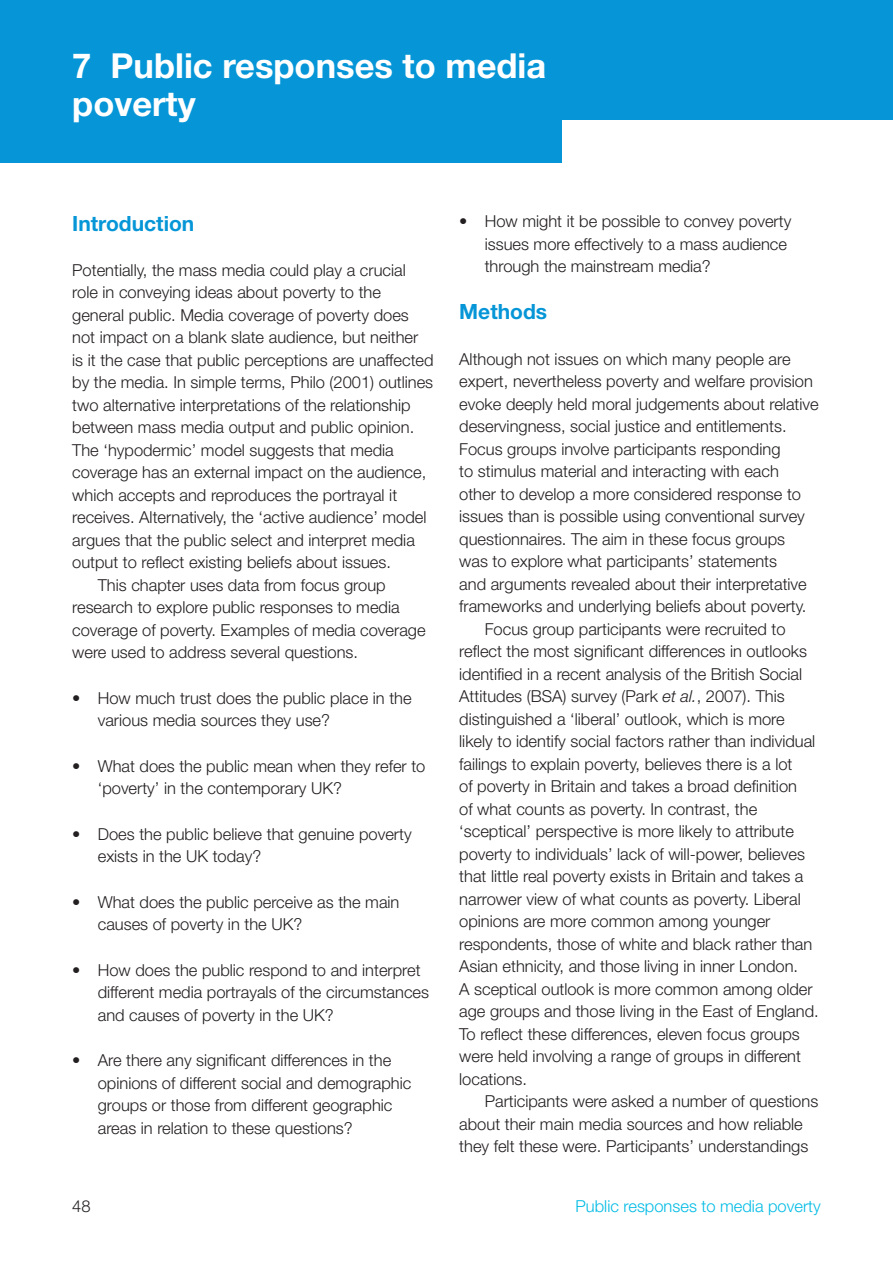
<style>
.page{position:relative;width:893px;height:1263px;background:#fff}
.page>*{position:absolute;margin:0;border:0;box-sizing:border-box;transform-origin:0 0}
.t1{font:700 34.5px/37.5px "Helvetica Neue";color:#fff}
.t2{font:700 21px "Helvetica Neue";color:#0696d7}
.t3{font:300 16.5px/22.5px "Helvetica Neue";color:#231f20}
.t4{font:300 16.5px "Helvetica Neue";color:#02bce5}
.s1{font-style:italic}
</style>
<div class="page">
<div style="left:0;top:96px;width:561px;height:67px;background:#0696d7"></div>
<div style="left:0;top:0;width:893px;height:119px;background:#0696d7"></div>
<h1 class="t1" style="left:72px;top:50px;width:475px">7 Public responses to media poverty</h1>
<p class="t2" style="left:72px;top:216px;width:124px">Introduction</p>
<p class="t3" style="left:72px;top:260px;width:335px">Potentially, the mass media could play a crucial</p>
<p class="t3" style="left:72px;top:283px;width:310px">role in conveying ideas about poverty to the</p>
<p class="t3" style="left:72px;top:305px;width:338px">general public. Media coverage of poverty does</p>
<p class="t3" style="left:72px;top:328px;width:347px">not impact on a blank slate audience, but neither</p>
<p class="t3" style="left:72px;top:350px;width:363px">is it the case that public perceptions are unaffected</p>
<p class="t3" style="left:72px;top:373px;width:362px">by the media. In simple terms, Philo (2001) outlines</p>
<p class="t3" style="left:72px;top:395px;width:340px">two alternative interpretations of the relationship</p>
<p class="t3" style="left:72px;top:418px;width:343px">between mass media output and public opinion.</p>
<p class="t3" style="left:72px;top:440px;width:323px">The ‘hypodermic’ model suggests that media</p>
<p class="t3" style="left:72px;top:463px;width:355px">coverage has an external impact on the audience,</p>
<p class="t3" style="left:72px;top:485px;width:326px">which accepts and reproduces the portrayal it</p>
<p class="t3" style="left:72px;top:508px;width:356px">receives. Alternatively, the ‘active audience’ model</p>
<p class="t3" style="left:72px;top:530px;width:344px">argues that the public select and interpret media</p>
<p class="t3" style="left:72px;top:553px;width:320px">output to reflect existing beliefs about issues.</p>
<p class="t3" style="left:98px;top:575px;width:289px">This chapter uses data from focus group</p>
<p class="t3" style="left:72px;top:598px;width:329px">research to explore public responses to media</p>
<p class="t3" style="left:72px;top:620px;width:355px">coverage of poverty. Examples of media coverage</p>
<p class="t3" style="left:72px;top:643px;width:287px">were used to address several questions.</p>
<p class="t3" style="left:98px;top:688px;width:315px;text-indent:-26px">• How much trust does the public place in the various media sources they use?</p>
<p class="t3" style="left:98px;top:756px;width:329px;text-indent:-26px">• What does the public mean when they refer to ‘poverty’ in the contemporary UK?</p>
<p class="t3" style="left:98px;top:824px;width:315px;text-indent:-26px">• Does the public believe that genuine poverty exists in the UK today?</p>
<p class="t3" style="left:98px;top:892px;width:303px;text-indent:-26px">• What does the public perceive as the main causes of poverty in the UK?</p>
<p class="t3" style="left:98px;top:960px;width:333px;text-indent:-26px">• How does the public respond to and interpret different media portrayals of the circumstances and causes of poverty in the UK?</p>
<p class="t3" style="left:98px;top:1051px;width:315px;text-indent:-26px">• Are there any significant differences in the opinions of different social and demographic groups or those from different geographic areas in relation to these questions?</p>
<p class="t3" style="left:72px;top:1196px;width:20px">48</p>
<p class="t3" style="left:485px;top:212px;width:308px;text-indent:-26px">• How might it be possible to convey poverty issues more effectively to a mass audience through the mainstream media?</p>
<p class="t2" style="left:459px;top:304px;width:89px">Methods</p>
<p class="t3" style="left:459px;top:349px;width:333px">Although not issues on which many people are</p>
<p class="t3" style="left:459px;top:371px;width:355px">expert, nevertheless poverty and welfare provision</p>
<p class="t3" style="left:459px;top:394px;width:361px">evoke deeply held moral judgements about relative</p>
<p class="t3" style="left:459px;top:416px;width:329px">deservingness, social justice and entitlements.</p>
<p class="t3" style="left:459px;top:439px;width:323px">Focus groups involve participants responding</p>
<p class="t3" style="left:459px;top:461px;width:321px">to stimulus material and interacting with each</p>
<p class="t3" style="left:459px;top:484px;width:343px">other to develop a more considered response to</p>
<p class="t3" style="left:459px;top:506px;width:347px">issues than is possible using conventional survey</p>
<p class="t3" style="left:459px;top:529px;width:327px">questionnaires. The aim in these focus groups</p>
<p class="t3" style="left:459px;top:551px;width:319px">was to explore what participants’ statements</p>
<p class="t3" style="left:459px;top:574px;width:349px">and arguments revealed about their interpretative</p>
<p class="t3" style="left:459px;top:596px;width:349px">frameworks and underlying beliefs about poverty.</p>
<p class="t3" style="left:485px;top:619px;width:302px">Focus group participants were recruited to</p>
<p class="t3" style="left:459px;top:641px;width:349px">reflect the most significant differences in outlooks</p>
<p class="t3" style="left:459px;top:664px;width:344px">identified in a recent analysis of the British Social</p>
<p class="t3" style="left:459px;top:686px;width:327px">Attitudes (BSA) survey (Park <span class="s1">et al.</span>, 2007). This</p>
<p class="t3" style="left:459px;top:709px;width:327px">distinguished a ‘liberal’ outlook, which is more</p>
<p class="t3" style="left:459px;top:731px;width:358px">likely to identify social factors rather than individual</p>
<p class="t3" style="left:459px;top:754px;width:335px">failings to explain poverty, believes there is a lot</p>
<p class="t3" style="left:459px;top:776px;width:339px">of poverty in Britain and takes a broad definition</p>
<p class="t3" style="left:459px;top:799px;width:299px">of what counts as poverty. In contrast, the</p>
<p class="t3" style="left:459px;top:821px;width:336px">‘sceptical’ perspective is more likely to attribute</p>
<p class="t3" style="left:459px;top:844px;width:347px">poverty to individuals’ lack of will-power, believes</p>
<p class="t3" style="left:459px;top:866px;width:346px">that little real poverty exists in Britain and takes a</p>
<p class="t3" style="left:459px;top:889px;width:343px">narrower view of what counts as poverty. Liberal</p>
<p class="t3" style="left:459px;top:911px;width:313px">opinions are more common among younger</p>
<p class="t3" style="left:459px;top:934px;width:355px">respondents, those of white and black rather than</p>
<p class="t3" style="left:459px;top:956px;width:340px">Asian ethnicity, and those living in inner London.</p>
<p class="t3" style="left:459px;top:979px;width:355px">A sceptical outlook is more common among older</p>
<p class="t3" style="left:459px;top:1001px;width:361px">age groups and those living in the East of England.</p>
<p class="t3" style="left:459px;top:1024px;width:342px">To reflect these differences, eleven focus groups</p>
<p class="t3" style="left:459px;top:1046px;width:343px">were held involving a range of groups in different</p>
<p class="t3" style="left:459px;top:1069px;width:69px">locations.</p>
<p class="t3" style="left:485px;top:1091px;width:335px">Participants were asked a number of questions</p>
<p class="t3" style="left:459px;top:1114px;width:345px">about their main media sources and how reliable</p>
<p class="t3" style="left:459px;top:1136px;width:351px">they felt these were. Participants’ understandings</p>
<p class="t4" style="left:575px;top:1200px;width:247px">Public responses to media poverty</p>
</div>
